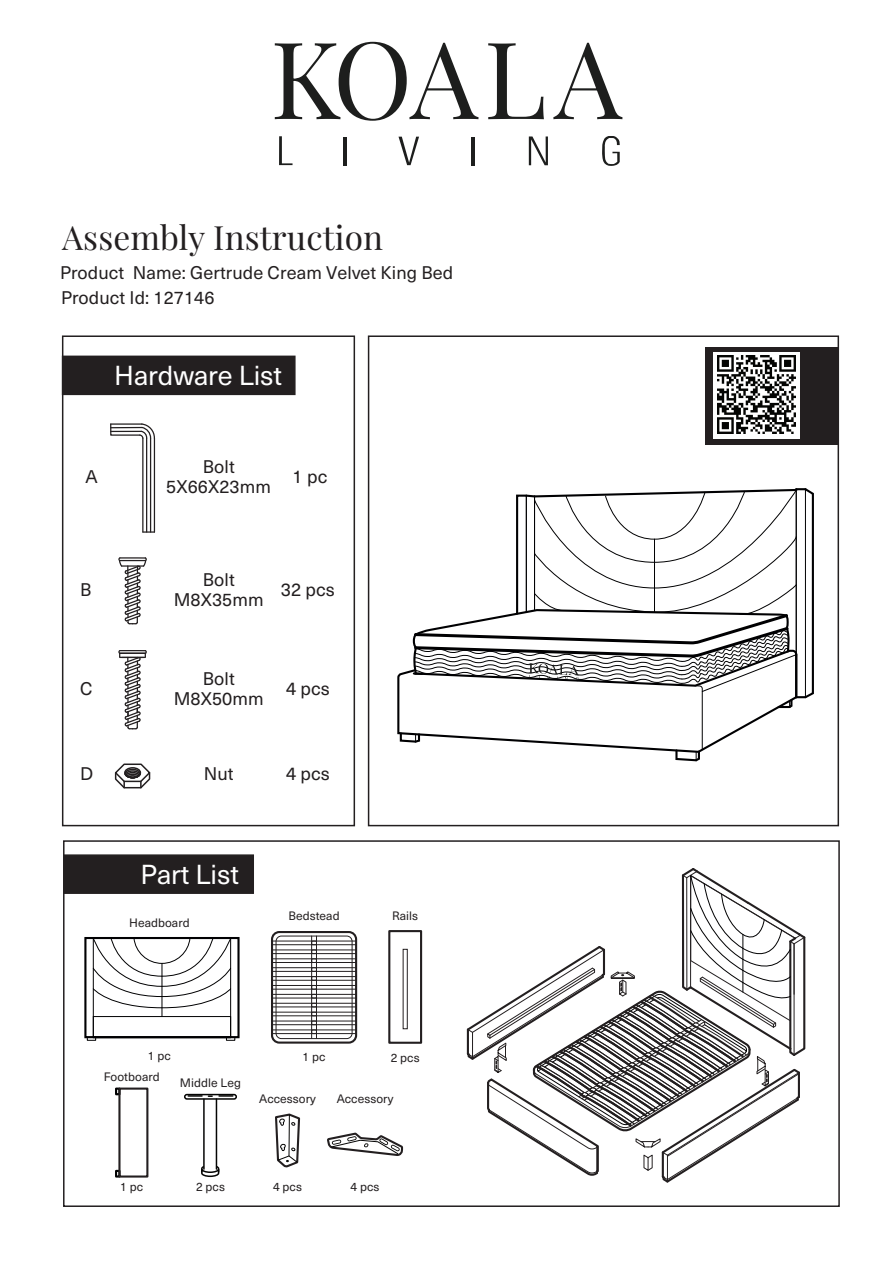
<style>
.page{position:relative;width:893px;height:1263px;background:#fff}
.page>*{position:absolute;margin:0;border:0;box-sizing:border-box;transform-origin:0 0}
.t1{font:107.25px "Playfair Display";letter-spacing:.02em;color:#1d1e1d}
.t2{font:33.3px "Playfair Display";letter-spacing:.005em;color:#231f20}
.t3{font:27px "Neue Haas Unica";letter-spacing:-.005em;color:#fff}
.t4{font:18.15px "Neue Haas Unica";letter-spacing:.005em;color:#231f20}
.t5{font:18px/20px "Neue Haas Unica";letter-spacing:.005em;color:#231f20;text-align:center}
.t6{font:12px "Neue Haas Unica";letter-spacing:.005em;color:#231f20}
</style>
<div class="page">
<svg style="left:279px;top:136px;width:14px;height:29px"></svg>
<hr style="left:344px;top:137px;width:3px;height:29px;background:#1d1e1d">
<hr style="left:471px;top:137px;width:3px;height:29px;background:#1d1e1d">
<svg style="left:398px;top:137px;width:21px;height:28px"></svg>
<svg style="left:529px;top:136px;width:19px;height:29px"></svg>
<svg style="left:602px;top:136px;width:18px;height:30px"></svg>
<div style="left:62px;top:335px;width:293px;height:491px;border:2px solid #231f20"></div>
<div style="left:63px;top:840px;width:777px;height:367px;border:2px solid #231f20"></div>
<div style="left:368px;top:335px;width:471px;height:491px;border:2px solid #231f20"></div>
<div style="left:706px;top:347px;width:132px;height:98px;background:#231f20"></div>
<div style="left:714px;top:352px;width:86px;height:86px;background:#fdfefe"></div>
<div style="left:63px;top:854px;width:191px;height:40px;background:#231f20;border:2px solid #231f20"></div>
<svg style="left:397px;top:488px;width:417px;height:274px"></svg>
<div style="left:85px;top:937px;width:9px;height:101px;border:1px solid #000002"></div>
<div style="left:230px;top:937px;width:9px;height:101px;border:1px solid #000002"></div>
<hr style="left:230px;top:938px;width:1px;height:99px;background:#000002">
<hr style="left:162px;top:963px;width:1px;height:53px;background:#000002">
<svg style="left:92px;top:937px;width:140px;height:72px"></svg>
<hr style="left:93px;top:1036px;width:138px;height:2px;background:#000002">
<hr style="left:93px;top:1016px;width:138px;height:1px;background:#000002">
<svg style="left:87px;top:1016px;width:9px;height:25px"></svg>
<svg style="left:226px;top:1016px;width:9px;height:25px"></svg>
<div style="left:115px;top:1170px;width:6px;height:7px;border:2px solid #000002"></div>
<div style="left:115px;top:1087px;width:6px;height:8px;border:2px solid #000002"></div>
<div style="left:118px;top:1087px;width:30px;height:90px;border:2px solid #231f20"></div>
<svg style="left:275px;top:1113px;width:26px;height:55px"></svg>
<hr style="left:289px;top:1114px;width:1px;height:42px;background:#050504">
<svg style="left:327px;top:1133px;width:76px;height:23px"></svg>
<div style="left:184px;top:1094px;width:53px;height:6px;border:2px solid #050504;border-radius:2px"></div>
<hr style="left:203px;top:1099px;width:2px;height:70px;background:#050504">
<hr style="left:216px;top:1099px;width:1px;height:70px;background:#050504">
<svg style="left:201px;top:1164px;width:19px;height:14px"></svg>
<svg style="left:188px;top:1095px;width:14px;height:2px"></svg>
<svg style="left:219px;top:1095px;width:14px;height:2px"></svg>
<div style="left:388px;top:930px;width:34px;height:114px;border:2px solid #231f20"></div>
<div style="left:271px;top:931px;width:86px;height:113px;border:2px solid #231f20;border-radius:7px"></div>
<div style="left:276px;top:936px;width:76px;height:103px;border:1px solid #231f20;border-radius:5px"></div>
<hr style="left:272px;top:941px;width:84px;height:1px;background:#231f20">
<hr style="left:272px;top:944px;width:84px;height:1px;background:#231f20">
<hr style="left:272px;top:950px;width:84px;height:1px;background:#231f20">
<hr style="left:272px;top:953px;width:84px;height:1px;background:#231f20">
<hr style="left:272px;top:958px;width:84px;height:1px;background:#231f20">
<hr style="left:272px;top:962px;width:84px;height:1px;background:#231f20">
<hr style="left:272px;top:967px;width:84px;height:1px;background:#231f20">
<hr style="left:272px;top:971px;width:84px;height:1px;background:#231f20">
<hr style="left:272px;top:976px;width:84px;height:1px;background:#231f20">
<hr style="left:272px;top:980px;width:84px;height:1px;background:#231f20">
<hr style="left:272px;top:985px;width:84px;height:1px;background:#231f20">
<hr style="left:272px;top:989px;width:84px;height:1px;background:#231f20">
<hr style="left:272px;top:994px;width:84px;height:1px;background:#231f20">
<hr style="left:272px;top:998px;width:84px;height:1px;background:#231f20">
<hr style="left:272px;top:1003px;width:84px;height:1px;background:#231f20">
<hr style="left:272px;top:1007px;width:84px;height:1px;background:#231f20">
<hr style="left:272px;top:1012px;width:84px;height:1px;background:#231f20">
<hr style="left:272px;top:1015px;width:84px;height:1px;background:#231f20">
<hr style="left:272px;top:1021px;width:84px;height:1px;background:#231f20">
<hr style="left:272px;top:1024px;width:84px;height:1px;background:#231f20">
<hr style="left:272px;top:1030px;width:84px;height:1px;background:#231f20">
<hr style="left:272px;top:1033px;width:84px;height:1px;background:#231f20">
<hr style="left:311px;top:936px;width:1px;height:102px;background:#231f20">
<hr style="left:316px;top:936px;width:1px;height:102px;background:#231f20">
<svg style="left:311px;top:941px;width:5px;height:92px"></svg>
<svg style="left:466px;top:868px;width:340px;height:315px"></svg>
<div style="left:62px;top:356px;width:234px;height:39px;background:#231f20"></div>
<hr style="left:142px;top:438px;width:1px;height:94px;background:#231f20">
<hr style="left:154px;top:438px;width:1px;height:94px;background:#231f20">
<hr style="left:150px;top:438px;width:1px;height:94px;background:#231f20">
<hr style="left:146px;top:438px;width:1px;height:94px;background:#231f20">
<svg style="left:143px;top:531px;width:11px;height:2px"></svg>
<svg style="left:110px;top:423px;width:46px;height:16px"></svg>
<svg style="left:118px;top:557px;width:29px;height:68px"></svg>
<svg style="left:114px;top:763px;width:37px;height:26px"></svg>
<svg style="left:118px;top:650px;width:29px;height:80px"></svg>
<div style="left:119px;top:653px;width:27px;height:5px;border:1px solid #231f20"></div>
<img style="left:718px;top:355px;width:78px;height:78px">
<h1 class="t1" style="left:270px;top:-5px;width:353px">KOALA</h1>
<h2 class="t2" style="left:62px;top:212px;width:322px">Assembly Instruction</h2>
<p class="t5" style="left:60px;top:260px;width:395px;line-height:24.3px;text-align:left">Product Name: Gertrude Cream Velvet King Bed<br>Product Id: 127146</p>
<h3 class="t3" style="left:114px;top:355px;width:169px">Hardware List</h3>
<p class="t5" style="left:86px;top:466px;width:14px">A</p>
<p class="t5" style="left:166px;top:456px;width:106px">Bolt<br>5X66X23mm</p>
<p class="t4" style="left:293px;top:463px;width:36px">1 pc</p>
<p class="t5" style="left:174px;top:569px;width:91px">Bolt<br>M8X35mm</p>
<p class="t5" style="left:80px;top:579px;width:13px">B</p>
<p class="t4" style="left:281px;top:576px;width:56px">32 pcs</p>
<p class="t5" style="left:174px;top:668px;width:91px">Bolt<br>M8X50mm</p>
<p class="t5" style="left:80px;top:677px;width:14px">C</p>
<p class="t4" style="left:286px;top:675px;width:45px">4 pcs</p>
<p class="t5" style="left:80px;top:762px;width:15px">D</p>
<p class="t5" style="left:204px;top:762px;width:31px">Nut</p>
<p class="t4" style="left:286px;top:760px;width:45px">4 pcs</p>
<h3 class="t3" style="left:141px;top:854px;width:100px">Part List</h3>
<p class="t6" style="left:129px;top:914px;width:62px">Headboard</p>
<p class="t6" style="left:288px;top:906px;width:53px">Bedstead</p>
<p class="t6" style="left:392px;top:906px;width:28px">Rails</p>
<p class="t6" style="left:148px;top:1047px;width:25px">1 pc</p>
<p class="t6" style="left:104px;top:1068px;width:58px">Footboard</p>
<p class="t6" style="left:180px;top:1074px;width:62px">Middle Leg</p>
<p class="t6" style="left:303px;top:1048px;width:25px">1 pc</p>
<p class="t6" style="left:391px;top:1049px;width:30px">2 pcs</p>
<p class="t6" style="left:259px;top:1090px;width:58px">Accessory</p>
<p class="t6" style="left:337px;top:1090px;width:58px">Accessory</p>
<p class="t6" style="left:120px;top:1178px;width:25px">1 pc</p>
<p class="t6" style="left:196px;top:1178px;width:30px">2 pcs</p>
<p class="t6" style="left:273px;top:1178px;width:30px">4 pcs</p>
<p class="t6" style="left:350px;top:1178px;width:30px">4 pcs</p>
</div>
